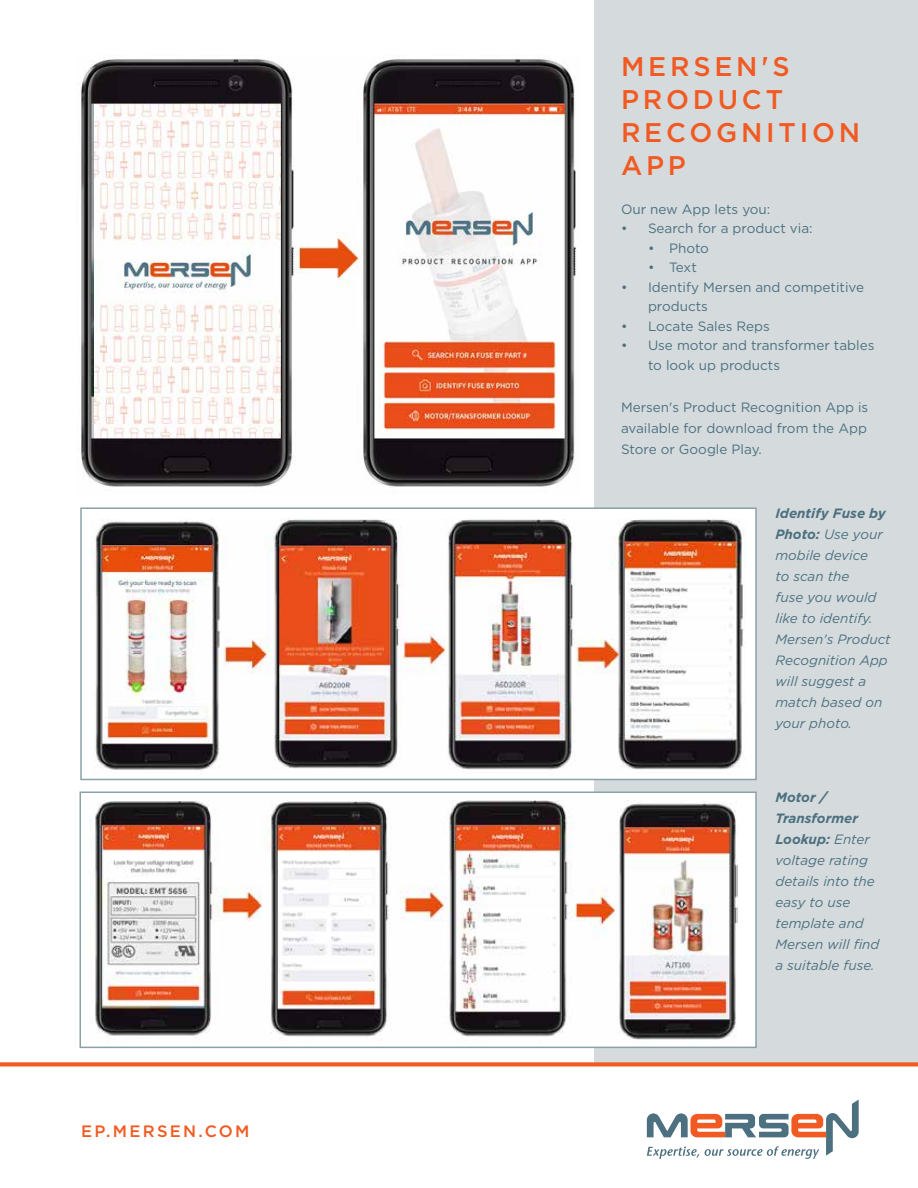
<style>
.page{position:relative;width:918px;height:1188px;background:#fff}
.page>*{position:absolute;margin:0;border:0;box-sizing:border-box;transform-origin:0 0}
.t1{font:500 27px/33px "Gotham";letter-spacing:.14em;color:#f15a22}
.t2{font:500 16.5px "Gotham";letter-spacing:.14em;color:#f15a22}
.t3{font:italic 13.5px/21px "Gotham";color:#4c7080}
.t4{font:13.5px/19.5px "Gotham";color:#4c7080}
.s1{font-weight:700}
</style>
<div class="page">
<svg style="left:647px;top:1100px;width:212px;height:59px"></svg>
<div style="left:594px;top:0;width:324px;height:1065px;background:#d5dbdd"></div>
<div style="left:0;top:1062px;width:918px;height:5px;background:#f15a22"></div>
<img style="left:81px;top:59px;width:496px;height:428px">
<div style="left:81px;top:508px;width:675px;height:271px;background:#fff"></div>
<img style="left:92px;top:519px;width:653px;height:251px">
<div style="left:80px;top:507px;width:677px;height:273px;border:2px solid #8ba1a9"></div>
<div style="left:80px;top:792px;width:676px;height:255px;background:#fff"></div>
<img style="left:90px;top:801px;width:648px;height:239px">
<div style="left:79px;top:791px;width:678px;height:257px;border:2px solid #8ba1a9"></div>
<p class="t2" style="left:81px;top:1120px;width:170px">EP.MERSEN.COM</p>
<h1 class="t1" style="left:621px;top:49px;width:241px">MERSEN'S<br>PRODUCT<br>RECOGNITION<br>APP</h1>
<p class="t4" style="left:621px;top:199px;width:151px">Our new App lets you:</p>
<p class="t4" style="left:621px;top:218px;width:193px">• Search for a product via:</p>
<p class="t4" style="left:648px;top:238px;width:63px">• Photo</p>
<p class="t4" style="left:648px;top:257px;width:50px">• Text</p>
<p class="t4" style="left:648px;top:277px;width:218px;text-indent:-27px">• Identify Mersen and competitive products</p>
<p class="t4" style="left:621px;top:316px;width:150px">• Locate Sales Reps</p>
<p class="t4" style="left:648px;top:335px;width:228px;text-indent:-27px">• Use motor and transformer tables to look up products</p>
<p class="t4" style="left:621px;top:396px;width:249px;line-height:21px;text-align:justify">Mersen's Product Recognition App is available for download from the App Store or Google Play.</p>
<p class="t3" style="left:775px;top:503px;width:117px"><span class="s1">Identify Fuse by<br>Photo:</span> Use your mobile device<br>to scan the<br>fuse you would like to identify.<br>Mersen's Product<br>Recognition App will suggest a match based on your photo.</p>
<p class="t3" style="left:775px;top:787px;width:106px"><span class="s1">Motor /<br>Transformer<br>Lookup:</span> Enter voltage rating details into the easy to use template and<br>Mersen will find a suitable fuse.</p>
</div>
